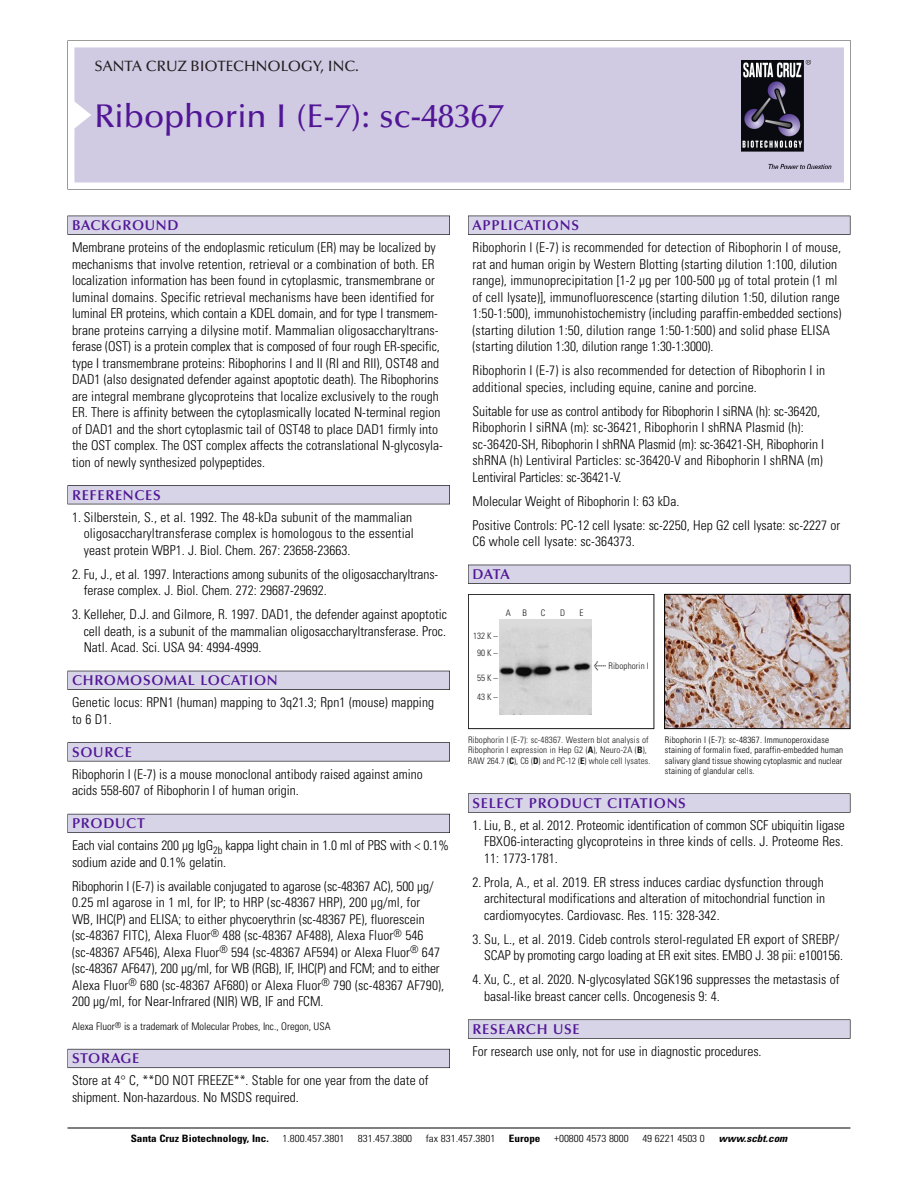
<style>
.page{position:relative;width:918px;height:1188px;background:#fff}
.page>*{position:absolute;margin:0;border:0;box-sizing:border-box;transform-origin:0 0}
.t1{font:500 33px "Optima";color:#511695}
.t2{font:500 15px "Optima";color:#231f20}
.t3{font:600 14.25px "Optima";letter-spacing:.05em;color:#511695}
.t4{font:300 condensed 13.5px/16.5px "Univers";color:#000}
.t5{font:300 condensed 10.5px "Univers";color:#000}
.t6{font:300 condensed 10.2px "Univers";color:#000;scale:1.1 1}
.t7{font:700 condensed 10.2px "Univers";color:#000;scale:1.1 1}
.t8{font:italic 700 condensed 10.2px "Univers";color:#000;scale:1.1 1}
.t9{font:300 condensed 9px/10.5px "Univers";letter-spacing:.015em;color:#191919}
.t10{font:300 condensed 9px/10.5px "Univers";letter-spacing:.015em;color:#000}
.s1{font-family:"Meta Plus";font-weight:400;font-stretch:normal;font-size:10.5px}
.s2{font-weight:700}
</style>
<div class="page">
<svg style="left:74px;top:41px;width:777px;height:148px"></svg>
<div style="left:74px;top:47px;width:770px;height:135px;background:#d1cae3"></div>
<img style="left:741px;top:60px;width:90px;height:108px">
<div style="left:68px;top:216px;width:382px;height:19px;background:#535256"></div>
<div style="left:68px;top:216px;width:381px;height:18px;background:#d7d4e8"></div>
<div style="left:68px;top:485px;width:382px;height:19px;background:#515155"></div>
<div style="left:68px;top:486px;width:381px;height:18px;background:#d7d4e8"></div>
<div style="left:68px;top:671px;width:382px;height:19px;background:#515057"></div>
<div style="left:68px;top:671px;width:381px;height:18px;background:#d7d4e8"></div>
<div style="left:68px;top:742px;width:382px;height:19px;background:#575659"></div>
<div style="left:68px;top:743px;width:381px;height:18px;background:#d7d4e8"></div>
<div style="left:68px;top:814px;width:382px;height:19px;background:#595860"></div>
<div style="left:68px;top:814px;width:381px;height:18px;background:#d7d4e8"></div>
<div style="left:68px;top:1049px;width:382px;height:19px;background:#64626c"></div>
<div style="left:68px;top:1049px;width:381px;height:18px;background:#d7d4e8"></div>
<div style="left:468px;top:216px;width:382px;height:19px;background:#535256"></div>
<div style="left:468px;top:216px;width:382px;height:18px;background:#d7d4e8"></div>
<div style="left:468px;top:565px;width:382px;height:19px;background:#525156"></div>
<div style="left:468px;top:565px;width:382px;height:18px;background:#d7d4e8"></div>
<div style="left:468px;top:793px;width:382px;height:20px;background:#666"></div>
<div style="left:468px;top:794px;width:382px;height:18px;background:#d7d4e8"></div>
<svg style="left:468px;top:1019px;width:382px;height:20px"></svg>
<div style="left:468px;top:1020px;width:382px;height:18px;background:#d7d4e8"></div>
<hr style="left:68px;top:1128px;width:782px;height:1px;background:#000">
<img style="left:666px;top:596px;width:182px;height:131px">
<div style="left:664px;top:594px;width:186px;height:135px;border:1px solid #000"></div>
<div style="left:468px;top:594px;width:186px;height:135px;border:1px solid #191919"></div>
<img style="left:499px;top:619px;width:93px;height:95px">
<p class="t2" style="left:94px;top:60px;width:266px">SANTA CRUZ BIOTECHNOLOGY, INC.</p>
<p class="t1" style="left:94px;top:102px;width:411px">Ribophorin I (E-7): sc-48367</p>
<p class="t3" style="left:72px;top:219px;width:108px">BACKGROUND</p>
<p class="t4" style="left:72px;top:240px;width:372px">Membrane proteins of the endoplasmic reticulum (ER) may be localized by mechanisms that involve retention, retrieval or a combination of both. ER localization information has been found in cytoplasmic, transmembrane or luminal domains. Specific retrieval mechanisms have been identified for luminal ER proteins, which contain a KDEL domain, and for type I transmem&shy;brane proteins carrying a dilysine motif. Mammalian oligosaccharyltrans&shy;ferase (OST) is a protein complex that is composed of four rough ER-specific, type I transmembrane proteins: Ribophorins I and II (RI and RII), OST48 and DAD1 (also designated defender against apoptotic death). The Ribophorins are integral membrane glycoproteins that localize exclusively to the rough ER. There is affinity between the cytoplasmically located N-terminal region of DAD1 and the short cytoplasmic tail of OST48 to place DAD1 firmly into the OST complex. The OST complex affects the cotranslational N-glycosyla&shy;tion of newly synthesized polypeptides.</p>
<p class="t3" style="left:72px;top:489px;width:90px">REFERENCES</p>
<p class="t4" style="left:84px;top:510px;width:332px;text-indent:-12px">1. Silberstein, S., et al. 1992. The 48-kDa subunit of the mammalian oligosaccharyltransferase complex is homologous to the essential yeast protein WBP1. J. Biol. Chem. 267: 23658-23663.</p>
<p class="t4" style="left:84px;top:567px;width:356px;text-indent:-12px">2. Fu, J., et al. 1997. Interactions among subunits of the oligosaccharyltrans&shy;ferase complex. J. Biol. Chem. 272: 29687-29692.</p>
<p class="t4" style="left:84px;top:607px;width:365px;text-align:justify;text-indent:-12px">3. Kelleher, D.J. and Gilmore, R. 1997. DAD1, the defender against apoptotic cell death, is a subunit of the mammalian oligosaccharyltransferase. Proc.<br>Natl. Acad. Sci. USA 94: 4994-4999.</p>
<p class="t3" style="left:72px;top:674px;width:207px">CHROMOSOMAL LOCATION</p>
<p class="t4" style="left:72px;top:696px;width:364px">Genetic locus: RPN1 (human) mapping to 3q21.3; Rpn1 (mouse) mapping to 6 D1.</p>
<p class="t3" style="left:72px;top:746px;width:61px">SOURCE</p>
<p class="t4" style="left:72px;top:767px;width:352px">Ribophorin I (E-7) is a mouse monoclonal antibody raised against amino acids 558-607 of Ribophorin I of human origin.</p>
<p class="t3" style="left:72px;top:817px;width:74px">PRODUCT</p>
<p class="t4" style="left:72px;top:839px;width:379px">Each vial contains 200 µg IgG<sub>2b</sub> kappa light chain in 1.0 ml of PBS with &lt; 0.1% sodium azide and 0.1% gelatin.</p>
<p class="t4" style="left:72px;top:879px;width:374px">Ribophorin I (E-7) is available conjugated to agarose (sc-48367 AC), 500 µg/ 0.25 ml agarose in 1 ml, for IP; to HRP (sc-48367 HRP), 200 µg/ml, for WB, IHC(P) and ELISA; to either phycoerythrin (sc-48367 PE), fluorescein (sc-48367 FITC), Alexa Fluor<sup>®</sup> 488 (sc-48367 AF488), Alexa Fluor<sup>®</sup> 546 (sc-48367 AF546), Alexa Fluor<sup>®</sup> 594 (sc-48367 AF594) or Alexa Fluor<sup>®</sup> 647 (sc-48367 AF647), 200 µg/ml, for WB (RGB), IF, IHC(P) and FCM; and to either Alexa Fluor<sup>®</sup> 680 (sc-48367 AF680) or Alexa Fluor<sup>®</sup> 790 (sc-48367 AF790), 200 µg/ml, for Near-Infrared (NIR) WB, IF and FCM.</p>
<p class="t5" style="left:72px;top:1023px;width:260px">Alexa Fluor<sup>®</sup> is a trademark of Molecular Probes, Inc., Oregon, USA</p>
<p class="t3" style="left:72px;top:1053px;width:69px">STORAGE</p>
<p class="t4" style="left:72px;top:1074px;width:358px">Store at 4° C, **DO NOT FREEZE**. Stable for one year from the date of shipment. Non-hazardous. No MSDS required.</p>
<p class="t3" style="left:473px;top:219px;width:108px">APPLICATIONS</p>
<p class="t4" style="left:473px;top:240px;width:370px">Ribophorin I (E-7) is recommended for detection of Ribophorin I of mouse, rat and human origin by Western Blotting (starting dilution 1:100, dilution range), immunoprecipitation [1-2 µg per 100-500 µg of total protein (1 ml of cell lysate)], immunofluorescence (starting dilution 1:50, dilution range 1:50-1:500), immunohistochemistry (including paraffin-embedded sections) (starting dilution 1:50, dilution range 1:50-1:500) and solid phase ELISA (starting dilution 1:30, dilution range 1:30-1:3000).</p>
<p class="t4" style="left:473px;top:363px;width:354px">Ribophorin I (E-7) is also recommended for detection of Ribophorin I in additional species, including equine, canine and porcine.</p>
<p class="t4" style="left:473px;top:404px;width:353px">Suitable for use as control antibody for Ribophorin I siRNA (h): sc-36420, Ribophorin I siRNA (m): sc-36421, Ribophorin I shRNA Plasmid (h): sc-36420-SH, Ribophorin I shRNA Plasmid (m): sc-36421-SH, Ribophorin I shRNA (h) Lentiviral Particles: sc-36420-V and Ribophorin I shRNA (m)<br>Lentiviral Particles: sc-36421-V.</p>
<p class="t4" style="left:473px;top:494px;width:208px">Molecular Weight of Ribophorin I: 63 kDa.</p>
<p class="t4" style="left:473px;top:518px;width:369px">Positive Controls: PC-12 cell lysate: sc-2250, Hep G2 cell lysate: sc-2227 or<br>C6 whole cell lysate: sc-364373.</p>
<p class="t3" style="left:473px;top:568px;width:39px">DATA</p>
<p class="t9" style="left:506px;top:608px;width:7px">A</p>
<p class="t9" style="left:523px;top:608px;width:6px">B</p>
<p class="t9" style="left:541px;top:608px;width:6px">C</p>
<p class="t9" style="left:560px;top:608px;width:7px">D</p>
<p class="t9" style="left:579px;top:608px;width:5px">E</p>
<p class="t9" style="left:473px;top:629px;width:26px;line-height:16.5px;text-align:center">132 K –<br>90K–</p>
<p class="t9" style="left:477px;top:669px;width:22px;line-height:19.5px">55K–<br>43K–</p>
<p class="t9" style="left:594px;top:662px;width:57px"><span class="s1">&lt;</span> Ribophorin I</p>
<p class="t9" style="left:468px;top:735px;width:184px">Ribophorin I (E-7): sc-48367. Western blot analysis of<br>Ribophorin I expression in Hep G2 (<span class="s2">A</span>), Neuro-2A (<span class="s2">B</span>),<br>RAW 264.7 (<span class="s2">C</span>), C6 (<span class="s2">D</span>) and PC-12 (<span class="s2">E</span>) whole cell lysates.</p>
<p class="t10" style="left:665px;top:735px;width:180px">Ribophorin I (E-7): sc-48367. Immunoperoxidase staining of formalin fixed, paraffin-embedded human salivary gland tissue showing cytoplasmic and nuclear staining of glandular cells.</p>
<p class="t3" style="left:473px;top:797px;width:215px">SELECT PRODUCT CITATIONS</p>
<p class="t4" style="left:484px;top:818px;width:362px;text-align:justify;text-indent:-12px">1. Liu, B., et al. 2012. Proteomic identification of common SCF ubiquitin ligase FBXO6-interacting glycoproteins in three kinds of cells. J. Proteome Res.<br>11: 1773-1781.</p>
<p class="t4" style="left:484px;top:875px;width:342px;text-align:justify;text-indent:-12px">2. Prola, A., et al. 2019. ER stress induces cardiac dysfunction through architectural modifications and alteration of mitochondrial function in cardiomyocytes. Cardiovasc. Res. 115: 328-342.</p>
<p class="t4" style="left:473px;top:932px;width:372px;text-align:right">3. Su, L., et al. 2019. Cideb controls sterol-regulated ER export of SREBP/<br>SCAP by promoting cargo loading at ER exit sites. EMBO J. 38 pii: e100156.</p>
<p class="t4" style="left:484px;top:973px;width:357px;text-indent:-12px">4. Xu, C., et al. 2020. N-glycosylated SGK196 suppresses the metastasis of basal-like breast cancer cells. Oncogenesis 9: 4.</p>
<p class="t3" style="left:473px;top:1023px;width:109px">RESEARCH USE</p>
<p class="t4" style="left:473px;top:1044px;width:291px">For research use only, not for use in diagnostic procedures.</p>
<p class="t7" style="left:131px;top:1135px;width:127px">Santa Cruz Biotechnology, Inc.</p>
<p class="t6" style="left:282px;top:1135px;width:58px">1.800.457.3801</p>
<p class="t6" style="left:358px;top:1135px;width:51px">831.457.3800</p>
<p class="t6" style="left:426px;top:1135px;width:65px">fax 831.457.3801</p>
<p class="t7" style="left:509px;top:1135px;width:30px">Europe</p>
<p class="t6" style="left:554px;top:1135px;width:69px">+00800 4573 8000</p>
<p class="t6" style="left:642px;top:1135px;width:58px">49 6221 4503 0</p>
<p class="t8" style="left:719px;top:1135px;width:66px">www.scbt.com</p>
</div>
